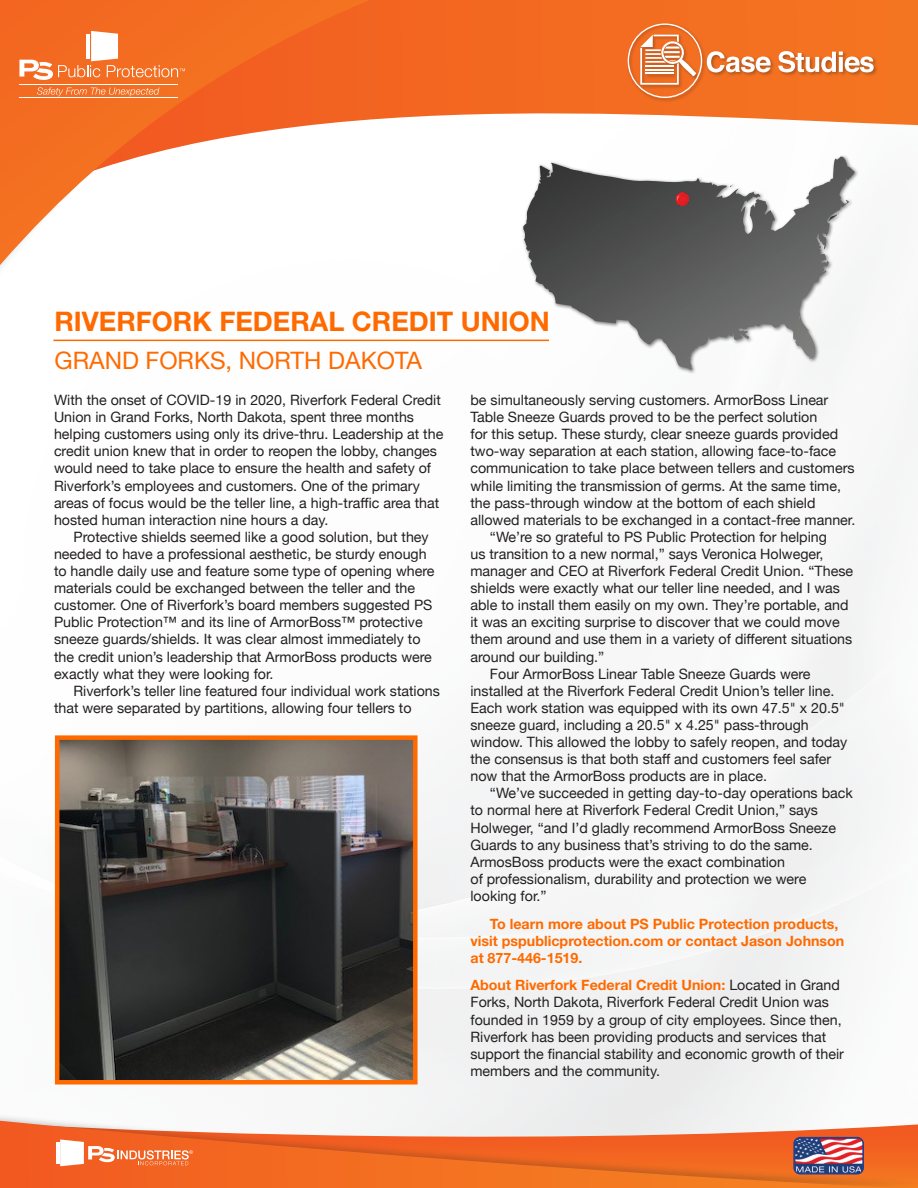
<style>
.page{position:relative;width:918px;height:1188px;background:#fff}
.page>*{position:absolute;margin:0;border:0;box-sizing:border-box;transform-origin:0 0}
.t1{font:700 27px "Helvetica Neue LT Std";color:#ff6a00}
.t2{font:24px "Helvetica Neue";color:#ff6a00}
.t3{font:14.25px/17.1px "Helvetica Neue";color:#231f20}
.t4{font:700 14.25px/17.1px "Helvetica Neue LT Std";color:#ff6a00}
.s1{font-family:"Helvetica Neue LT Std";font-weight:700;color:#ff6a00}
</style>
<div class="page">
<svg style="left:660px;top:0;width:258px;height:210px"></svg>
<img style="left:0;top:0;width:660px;height:733px">
<svg style="left:0;top:0;width:370px;height:265px"></svg>
<img style="left:0;top:1110px;width:918px;height:78px">
<svg style="left:0;top:1121px;width:899px;height:67px"></svg>
<div style="left:521px;top:154px;width:338px;height:220px;background:#231f20;opacity:.6"></div>
<svg style="left:540px;top:158px;width:299px;height:76px"></svg>
<hr style="left:53px;top:340px;width:496px;height:1px;background:#ff6a00">
<img style="left:60px;top:740px;width:353px;height:339px">
<div style="left:55px;top:735px;width:363px;height:349px;border:4px solid #ff6a00"></div>
<img style="left:794px;top:1138px;width:69px;height:36px">
<div style="left:793px;top:1137px;width:71px;height:37px;border:2px solid #253f8e;border-radius:6px"></div>
<div style="left:626px;top:22px;width:252px;height:81px;background:#f47221"></div>
<svg style="left:778px;top:51px;width:96px;height:21px"></svg>
<svg style="left:628px;top:23px;width:143px;height:75px"></svg>
<hr style="left:56px;top:1142px;width:3px;height:22px;background:#fff">
<svg style="left:60px;top:1139px;width:133px;height:27px"></svg>
<hr style="left:19px;top:98px;width:159px;height:1px;background:#fff">
<hr style="left:19px;top:84px;width:159px;height:1px;background:#fff">
<svg style="left:37px;top:87px;width:122px;height:9px"></svg>
<svg style="left:19px;top:31px;width:166px;height:49px"></svg>
<p class="t1" style="left:54px;top:305px;width:497px">RIVERFORK FEDERAL CREDIT UNION</p>
<p class="t2" style="left:54px;top:343px;width:369px">GRAND FORKS, NORTH DAKOTA</p>
<p class="t3" style="left:54px;top:392px;width:391px">With the onset of COVID-19 in 2020, Riverfork Federal Credit Union in Grand Forks, North Dakota, spent three months helping customers using only its drive-thru. Leadership at the credit union knew that in order to reopen the lobby, changes would need to take place to ensure the health and safety of Riverfork’s employees and customers. One of the primary areas of focus would be the teller line, a high-traffic area that hosted human interaction nine hours a day.</p>
<p class="t3" style="left:54px;top:529px;width:382px;text-indent:19px">Protective shields seemed like a good solution, but they needed to have a professional aesthetic, be sturdy enough to handle daily use and feature some type of opening where materials could be exchanged between the teller and the customer. One of Riverfork’s board members suggested PS Public Protection™ and its line of ArmorBoss™ protective sneeze guards/shields. It was clear almost immediately to the credit union’s leadership that ArmorBoss products were exactly what they were looking for.</p>
<p class="t3" style="left:54px;top:683px;width:388px;text-indent:19px">Riverfork’s teller line featured four individual work stations that were separated by partitions, allowing four tellers to</p>
<p class="t3" style="left:470px;top:392px;width:386px">be simultaneously serving customers. ArmorBoss Linear Table Sneeze Guards proved to be the perfect solution<br>for this setup. These sturdy, clear sneeze guards provided two-way separation at each station, allowing face-to-face communication to take place between tellers and customers while limiting the transmission of germs. At the same time, the pass-through window at the bottom of each shield allowed materials to be exchanged in a contact-free manner.</p>
<p class="t3" style="left:470px;top:529px;width:384px;text-indent:19px">“We’re so grateful to PS Public Protection for helping<br>us transition to a new normal,” says Veronica Holweger, manager and CEO at Riverfork Federal Credit Union. “These shields were exactly what our teller line needed, and I was able to install them easily on my own. They’re portable, and it was an exciting surprise to discover that we could move them around and use them in a variety of different situations around our building.”</p>
<p class="t3" style="left:470px;top:666px;width:378px;text-indent:19px">Four ArmorBoss Linear Table Sneeze Guards were installed at the Riverfork Federal Credit Union’s teller line.<br>Each work station was equipped with its own 47.5" x 20.5" sneeze guard, including a 20.5" x 4.25" pass-through window. This allowed the lobby to safely reopen, and today the consensus is that both staff and customers feel safer now that the ArmorBoss products are in place.</p>
<p class="t3" style="left:470px;top:786px;width:384px;text-indent:19px">“We’ve succeeded in getting day-to-day operations back to normal here at Riverfork Federal Credit Union,” says Holweger, “and I’d gladly recommend ArmorBoss Sneeze Guards to any business that’s striving to do the same.<br>ArmosBoss products were the exact combination<br>of professionalism, durability and protection we were looking for.”</p>
<p class="t4" style="left:470px;top:915px;width:375px;text-indent:20px">To learn more about PS Public Protection products, visit pspublicprotection.com or contact Jason Johnson at 877-446-1519.</p>
<p class="t3" style="left:470px;top:978px;width:375px"><span class="s1">About Riverfork Federal Credit Union:</span> Located in Grand Forks, North Dakota, Riverfork Federal Credit Union was founded in 1959 by a group of city employees. Since then, Riverfork has been providing products and services that support the financial stability and economic growth of their members and the community.</p>
</div>
